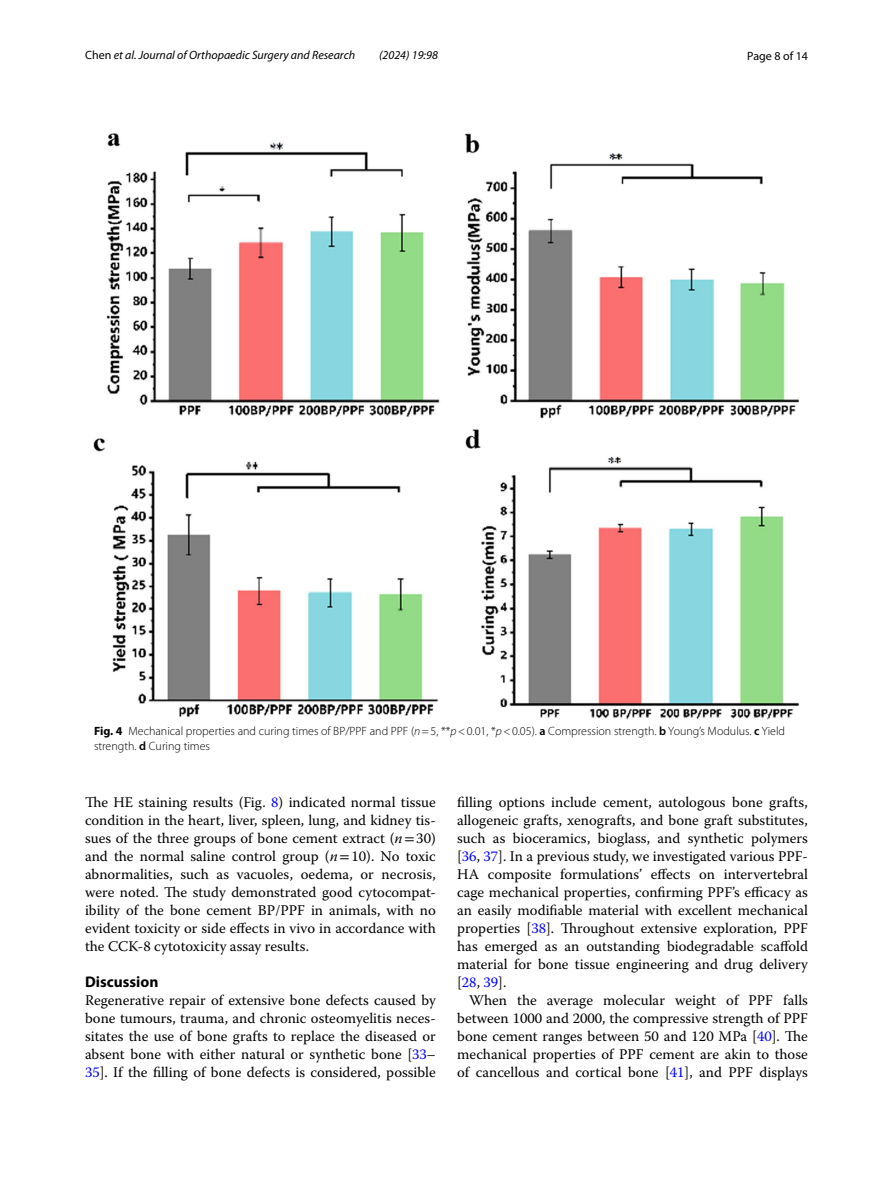
<style>
.page{position:relative;width:893px;height:1187px;background:#fff}
.page>*{position:absolute;margin:0;border:0;box-sizing:border-box;transform-origin:0 0}
.t1{font:700 15.45px "Myriad Pro";color:#000}
.t2{font:14.7px/18px "Warnock Pro";color:#000;text-align:justify}
.t3{font:300 12px/15px "Myriad Pro";color:#000}
.t4{font:italic 12px "Myriad Pro";color:#000}
.t5{font:12px "Myriad Pro";color:#000}
.s1{font-style:normal}
.s2{font-weight:700}
.s3{font-style:italic}
.s4{font-weight:600}
.s5{color:#00f}
.s6{font-family:"STIX"}
</style>
<div class="page">
<img style="left:94px;top:133px;width:705px;height:586px">
<p class="t4" style="left:85px;top:48px;width:272px"><span class="s1">Chen</span> et al. Journal of Orthopaedic Surgery and Research</p>
<p class="t4" style="left:379px;top:48px;width:60px">(2024) 19:98</p>
<p class="t5" style="left:747px;top:48px;width:62px">Page 8 of 14</p>
<p class="t3" style="left:94px;top:723px;width:692px"><span class="s2">Fig. 4</span> Mechanical properties and curing times of BP/PPF and PPF (<span class="s3">n</span>=5, **<span class="s3">p</span>&lt;0.01, *<span class="s3">p</span>&lt;0.05). <span class="s4">a</span> Compression strength. <span class="s4">b</span> Young’s Modulus. <span class="s4">c</span> Yield strength. <span class="s4">d</span> Curing times</p>
<p class="t2" style="left:85px;top:793px;width:352px">The HE staining results (Fig. <span class="s5">8</span>) indicated normal tissue condition in the heart, liver, spleen, lung, and kidney tis&shy;sues of the three groups of bone cement extract (<span class="s3">n</span><span class="s6">=</span>30) and the normal saline control group (<span class="s3">n</span><span class="s6">=</span>10). No toxic abnormalities, such as vacuoles, oedema, or necrosis, were noted. The study demonstrated good cytocompat&shy;ibility of the bone cement BP/PPF in animals, with no evident toxicity or side effects in vivo in accordance with the CCK-8 cytotoxicity assay results.</p>
<p class="t1" style="left:85px;top:971px;width:75px">Discussion</p>
<p class="t2" style="left:85px;top:991px;width:352px">Regenerative repair of extensive bone defects caused by bone tumours, trauma, and chronic osteomyelitis neces&shy;sitates the use of bone grafts to replace the diseased or absent bone with either natural or synthetic bone [<span class="s5">33</span>– <span class="s5">35</span>]. If the filling of bone defects is considered, possible</p>
<p class="t2" style="left:457px;top:793px;width:352px">filling options include cement, autologous bone grafts, allogeneic grafts, xenografts, and bone graft substitutes, such as bioceramics, bioglass, and synthetic polymers [<span class="s5">36</span>, <span class="s5">37</span>]. In a previous study, we investigated various PPF-HA composite formulations’ effects on intervertebral cage mechanical properties, confirming PPF’s efficacy as an easily modifiable material with excellent mechanical properties [<span class="s5">38</span>]. Throughout extensive exploration, PPF has emerged as an outstanding biodegradable scaffold material for bone tissue engineering and drug delivery [<span class="s5">28</span>, <span class="s5">39</span>].</p>
<p class="t2" style="left:457px;top:991px;width:352px;text-indent:12px">When the average molecular weight of PPF falls between 1000 and 2000, the compressive strength of PPF bone cement ranges between 50 and 120 MPa [<span class="s5">40</span>]. The mechanical properties of PPF cement are akin to those of cancellous and cortical bone [<span class="s5">41</span>], and PPF displays</p>
</div>
